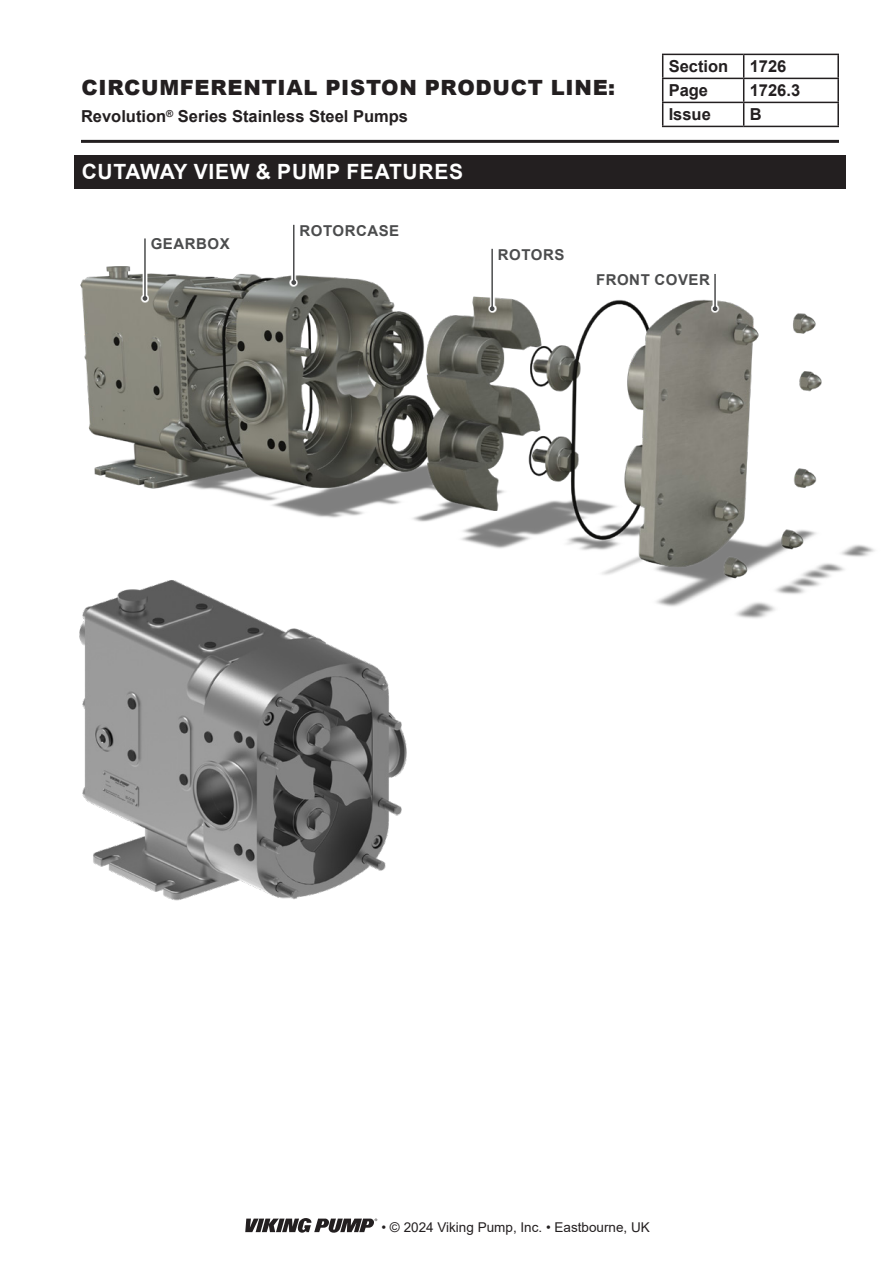
<style>
.page{position:relative;width:893px;height:1263px;background:#fff}
.page>*{position:absolute;margin:0;border:0;box-sizing:border-box;transform-origin:0 0}
.t1{font:900 21px "Arial";letter-spacing:.035em;color:#231f20}
.BLACK_BAR_Caps_Headers_-_Left{font:700 21px "Arial";letter-spacing:.035em;color:#fff}
.t2{font:700 16.5px "Arial";color:#231f20}
.Pump_Callouts_-_Left{font:700 15px "Arial";letter-spacing:.035em;color:#4b4c4d}
.Pump_Callouts_-_Right{font:700 15px "Arial";letter-spacing:.035em;color:#4b4c4d}
.t3{font:13.5px "Arial";color:#231f20}
</style>
<div class="page">
<div style="left:75px;top:155px;width:771px;height:33px;background:#231f20"></div>
<img style="left:74px;top:181px;width:801px;height:438px">
<div style="left:488px;top:247px;width:8px;height:66px;background:#fff"></div>
<hr style="left:491px;top:249px;width:2px;height:60px;background:#4b4c4d">
<svg style="left:490px;top:306px;width:5px;height:5px"></svg>
<svg style="left:141px;top:237px;width:8px;height:65px"></svg>
<hr style="left:144px;top:238px;width:2px;height:60px;background:#4b4c4d">
<svg style="left:143px;top:296px;width:4px;height:5px"></svg>
<svg style="left:290px;top:223px;width:8px;height:64px"></svg>
<hr style="left:293px;top:225px;width:1px;height:57px;background:#4b4c4d">
<svg style="left:291px;top:280px;width:5px;height:5px"></svg>
<div style="left:711px;top:272px;width:8px;height:41px;background:#fff"></div>
<hr style="left:714px;top:274px;width:2px;height:35px;background:#4b4c4d">
<svg style="left:713px;top:306px;width:4px;height:5px"></svg>
<img style="left:74px;top:567px;width:342px;height:334px">
<hr style="left:744px;top:54px;width:95px;height:1px;background:#231f20">
<hr style="left:837px;top:55px;width:2px;height:23px;background:#231f20">
<hr style="left:744px;top:78px;width:95px;height:1px;background:#231f20">
<hr style="left:837px;top:79px;width:2px;height:23px;background:#231f20">
<hr style="left:744px;top:102px;width:95px;height:1px;background:#231f20">
<svg style="left:662px;top:54px;width:176px;height:72px"></svg>
<hr style="left:837px;top:103px;width:2px;height:23px;background:#231f20">
<hr style="left:662px;top:126px;width:82px;height:1px;background:#231f20">
<hr style="left:744px;top:126px;width:95px;height:1px;background:#231f20">
<hr style="left:81px;top:140px;width:758px;height:3px;background:#231f20">
<svg style="left:245px;top:1218px;width:132px;height:15px"></svg>
<p class="t1" style="left:81px;top:72px;width:535px">CIRCUMFERENTIAL PISTON PRODUCT LINE:</p>
<p class="t2" style="left:81px;top:105px;width:329px">Revolution<sup>®</sup> Series Stainless Steel Pumps</p>
<p class="BLACK_BAR_Caps_Headers_-_Left" style="left:82px;top:157px;width:383px">CUTAWAY VIEW &amp; PUMP FEATURES</p>
<p class="Pump_Callouts_-_Left" style="left:151px;top:234px;width:80px">GEARBOX</p>
<p class="Pump_Callouts_-_Left" style="left:300px;top:220px;width:101px">ROTORCASE</p>
<p class="Pump_Callouts_-_Left" style="left:498px;top:244px;width:68px">ROTORS</p>
<p class="t2" style="left:669px;top:55px;width:61px">Section</p>
<p class="t2" style="left:750px;top:55px;width:38px">1726</p>
<p class="t2" style="left:669px;top:79px;width:41px">Page</p>
<p class="t2" style="left:750px;top:79px;width:52px">1726.3</p>
<p class="t2" style="left:669px;top:103px;width:44px">Issue</p>
<p class="t2" style="left:750px;top:103px;width:13px">B</p>
<p class="Pump_Callouts_-_Right" style="left:596px;top:269px;width:115px">FRONT COVER</p>
<p class="t3" style="left:381px;top:1218px;width:270px">• © 2024 Viking Pump, Inc. • Eastbourne, UK</p>
</div>
